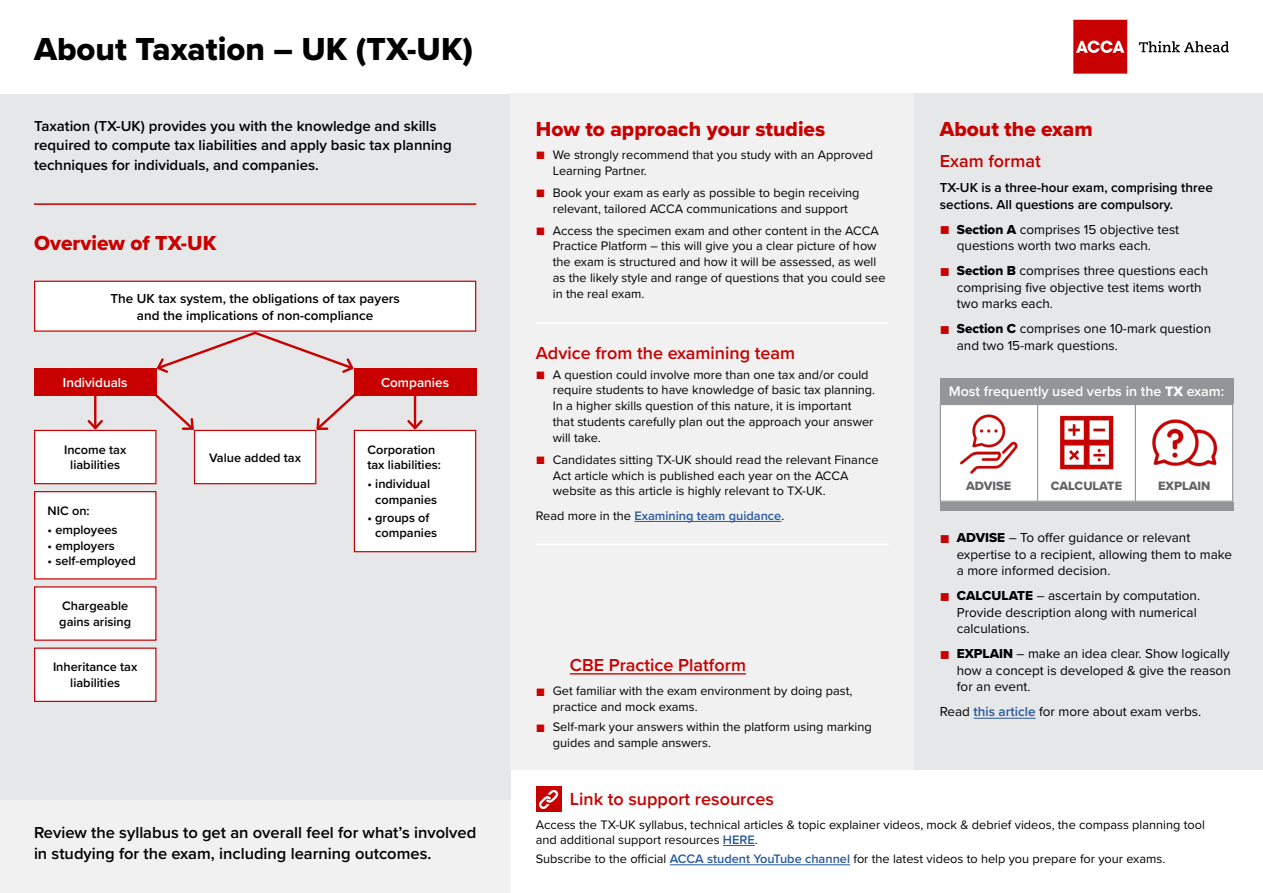
<style>
.page{position:relative;width:1263px;height:893px;background:#fff}
.page>*{position:absolute;margin:0;border:0;box-sizing:border-box;transform-origin:0 0}
.t1{font:33px "Proxima Nova Extrabld";color:#000}
.t2{font:21px "Proxima Nova Extrabld";color:#c80000}
.t3{font:600 18px "Proxima Nova";color:#c80000}
.t4{font:600 16.5px/21px "Proxima Nova";color:#000}
.t5{font:600 15px/19.5px "Proxima Nova";color:#000}
.t6{font:600 14.25px "Proxima Nova";color:#fff}
.t7{font:13.5px/16.5px "Proxima Nova";color:#000}
.t8{font:600 13.5px/16.5px "Proxima Nova";color:#000}
.t9{font:600 13.5px "Proxima Nova";color:#fff}
.t10{font:12.75px/15.8px "Proxima Nova";color:#000}
.t11{font:600 12.75px/15.8px "Proxima Nova";color:#000}
.t12{font:600 12.75px "Proxima Nova";color:#285a9b}
.t13{font:12.6px "Proxima Nova Extrabld";color:#636466}
.s1{color:#c80000}
.s2{font-weight:400;color:#000}
.s3{font-family:"Proxima Nova Extrabld"}
.s4{font-family:"Proxima Nova Extrabld";font-weight:400}
.s5{font-weight:600;color:#285a9b}
</style>
<div class="page">
<div style="left:0;top:799px;width:510px;height:94px;background:#f1f1f2"></div>
<div style="left:0;top:94px;width:510px;height:705px;background:#e6e7e8"></div>
<div style="left:510px;top:94px;width:404px;height:676px;background:#f1f1f2"></div>
<div style="left:914px;top:94px;width:349px;height:676px;background:#e6e7e8"></div>
<hr style="left:34px;top:203px;width:442px;height:2px;background:#c80000">
<svg style="left:1073px;top:19px;width:55px;height:55px;background:#cf2222"></svg>
<svg style="left:1139px;top:41px;width:90px;height:11px"></svg>
<hr style="left:634px;top:521px;width:147px;height:1px;background:#285a9b">
<hr style="left:723px;top:845px;width:32px;height:1px;background:#285a9b">
<hr style="left:670px;top:864px;width:180px;height:1px;background:#285a9b">
<hr style="left:536px;top:322px;width:353px;height:2px;background:#fff">
<hr style="left:536px;top:544px;width:353px;height:1px;background:#fff">
<div style="left:536px;top:787px;width:25px;height:25px;background:#c80000"></div>
<svg style="left:539px;top:789px;width:20px;height:20px"></svg>
<hr style="left:570px;top:673px;width:176px;height:1px;background:#c80000">
<div style="left:940px;top:378px;width:293px;height:26px;background:#939598"></div>
<div style="left:940px;top:404px;width:293px;height:98px;background:#fff;border:1px solid #939598"></div>
<hr style="left:1037px;top:405px;width:1px;height:96px;background:#939598">
<hr style="left:1135px;top:405px;width:1px;height:96px;background:#939598">
<div style="left:940px;top:502px;width:293px;height:8px;background:#939598"></div>
<img style="left:1060px;top:415px;width:54px;height:55px">
<img style="left:1152px;top:419px;width:66px;height:48px">
<hr style="left:973px;top:718px;width:62px;height:1px;background:#285a9b">
<img style="left:960px;top:414px;width:58px;height:60px">
<hr style="left:94px;top:396px;width:2px;height:32px;background:#c80000">
<svg style="left:85px;top:418px;width:20px;height:12px"></svg>
<div style="left:34px;top:430px;width:122px;height:54px;background:#fff;border:1px solid #c80000"></div>
<hr style="left:414px;top:396px;width:2px;height:32px;background:#c80000">
<svg style="left:405px;top:418px;width:20px;height:12px"></svg>
<div style="left:354px;top:430px;width:122px;height:122px;background:#fff;border:1px solid #c80000"></div>
<div style="left:194px;top:430px;width:122px;height:54px;background:#fff;border:1px solid #c80000"></div>
<div style="left:34px;top:491px;width:122px;height:88px;background:#fff;border:1px solid #c80000"></div>
<div style="left:34px;top:586px;width:122px;height:55px;background:#fff;border:1px solid #c80000"></div>
<div style="left:34px;top:648px;width:122px;height:54px;background:#fff;border:1px solid #c80000"></div>
<svg style="left:155px;top:332px;width:200px;height:43px"></svg>
<svg style="left:151px;top:391px;width:45px;height:41px"></svg>
<svg style="left:314px;top:394px;width:45px;height:38px"></svg>
<div style="left:34px;top:369px;width:122px;height:27px;background:#c80000"></div>
<div style="left:354px;top:369px;width:122px;height:27px;background:#c80000"></div>
<div style="left:34px;top:281px;width:442px;height:51px;background:#fff;border:1px solid #c80000"></div>
<h1 class="t1" style="left:34px;top:24px;width:441px">About Taxation – UK (TX-UK)</h1>
<p class="t5" style="left:34px;top:116px;width:419px">Taxation (TX-UK) provides you with the knowledge and skills required to compute tax liabilities and apply basic tax planning techniques for individuals, and companies.</p>
<h2 class="t2" style="left:34px;top:228px;width:184px">Overview of TX-UK</h2>
<p class="t8" style="left:110px;top:290px;width:291px;text-align:center">The UK tax system, the obligations of tax payers and the implications of non-compliance</p>
<p class="t9" style="left:63px;top:372px;width:66px">Individuals</p>
<p class="t9" style="left:381px;top:372px;width:70px">Companies</p>
<p class="t11" style="left:64px;top:441px;width:64px;text-align:center">Income tax liabilities</p>
<p class="t11" style="left:367px;top:441px;width:75px">Corporation tax liabilities:</p>
<p class="t11" style="left:375px;top:476px;width:63px;text-indent:-8px">• individual companies</p>
<p class="t11" style="left:375px;top:509px;width:63px;text-indent:-8px">• groups of companies</p>
<p class="t11" style="left:209px;top:449px;width:93px">Value added tax</p>
<p class="t11" style="left:48px;top:502px;width:44px">NIC on:</p>
<p class="t11" style="left:48px;top:521px;width:71px">• employees</p>
<p class="t11" style="left:48px;top:537px;width:69px">• employers</p>
<p class="t11" style="left:48px;top:553px;width:90px">• self-employed</p>
<p class="t11" style="left:59px;top:597px;width:73px">Chargeable gains arising</p>
<p class="t11" style="left:53px;top:659px;width:86px;text-align:center">Inheritance tax liabilities</p>
<p class="t4" style="left:34px;top:821px;width:444px">Review the syllabus to get an overall feel for what’s involved in studying for the exam, including learning outcomes.</p>
<h2 class="t2" style="left:536px;top:113px;width:291px">How to approach your studies</h2>
<p class="t10" style="left:553px;top:146px;width:322px;text-indent:-17px"><span class="s1">■</span> We strongly recommend that you study with an Approved<br>Learning Partner.</p>
<p class="t10" style="left:536px;top:184px;width:325px;text-align:center"><span class="s1">■</span> Book your exam as early as possible to begin receiving relevant, tailored ACCA communications and support</p>
<p class="t10" style="left:553px;top:222px;width:334px;text-indent:-17px"><span class="s1">■</span> Access the specimen exam and other content in the ACCA Practice Platform – this will give you a clear picture of how the exam is structured and how it will be assessed, as well as the likely style and range of questions that you could see in the real exam.</p>
<h3 class="t3" style="left:536px;top:339px;width:261px">Advice from the examining team</h3>
<p class="t10" style="left:553px;top:366px;width:324px;text-indent:-17px"><span class="s1">■</span> A question could involve more than one tax and/or could require students to have knowledge of basic tax planning.<br>In a higher skills question of this nature, it is important that students carefully plan out the approach your answer will take.</p>
<p class="t10" style="left:553px;top:451px;width:327px;text-indent:-17px"><span class="s1">■</span> Candidates sitting TX-UK should read the relevant Finance<br>Act article which is published each year on the ACCA website as this article is highly relevant to TX-UK.</p>
<p class="t12" style="left:536px;top:506px;width:250px"><span class="s2">Read more in the</span> Examining team guidance<span class="s2">.</span></p>
<h3 class="t3" style="left:570px;top:652px;width:178px">CBE Practice Platform</h3>
<p class="t10" style="left:553px;top:683px;width:301px;text-indent:-17px"><span class="s1">■</span> Get familiar with the exam environment by doing past, practice and mock exams.</p>
<p class="t10" style="left:553px;top:718px;width:320px;text-indent:-17px"><span class="s1">■</span> Self-mark your answers within the platform using marking guides and sample answers.</p>
<h2 class="t2" style="left:940px;top:113px;width:155px">About the exam</h2>
<h3 class="t3" style="left:940px;top:148px;width:103px">Exam format</h3>
<p class="t8" style="left:940px;top:179px;width:275px">TX-UK is a three-hour exam, comprising three sections. All questions are compulsory.</p>
<p class="t7" style="left:957px;top:220px;width:224px;text-indent:-17px"><span class="s1">■</span> <span class="s3">Section A</span> comprises 15 objective test questions worth two marks each.</p>
<p class="t7" style="left:957px;top:262px;width:253px;text-indent:-17px"><span class="s1">■</span> <span class="s3">Section B</span> comprises three questions each comprising five objective test items worth two marks each.</p>
<p class="t7" style="left:957px;top:320px;width:256px;text-indent:-17px"><span class="s1">■</span> <span class="s3">Section C</span> comprises one 10-mark question and two 15-mark questions.</p>
<p class="t6" style="left:949px;top:381px;width:277px">Most frequently used verbs in the <span class="s4">TX</span> exam:</p>
<p class="t13" style="left:966px;top:477px;width:47px">ADVISE</p>
<p class="t13" style="left:1051px;top:477px;width:73px">CALCULATE</p>
<p class="t13" style="left:1158px;top:477px;width:54px">EXPLAIN</p>
<p class="t7" style="left:957px;top:529px;width:277px;text-indent:-17px"><span class="s1">■</span> <span class="s3">ADVISE</span> – To offer guidance or relevant expertise to a recipient, allowing them to make a more informed decision.</p>
<p class="t7" style="left:957px;top:587px;width:245px;text-indent:-17px"><span class="s1">■</span> <span class="s3">CALCULATE</span> – ascertain by computation.<br>Provide description along with numerical calculations.</p>
<p class="t7" style="left:957px;top:645px;width:275px;text-align:justify;text-indent:-17px"><span class="s1">■</span> <span class="s3">EXPLAIN</span> – make an idea clear. Show logically how a concept is developed &amp; give the reason for an event.</p>
<p class="t7" style="left:940px;top:703px;width:263px">Read <span class="s5">this article</span> for more about exam verbs.</p>
<h3 class="t3" style="left:570px;top:786px;width:206px">Link to support resources</h3>
<p class="t10" style="left:536px;top:816px;width:671px;line-height:15px">Access the TX-UK syllabus, technical articles &amp; topic explainer videos, mock &amp; debrief videos, the compass planning tool and additional support resources <span class="s5">HERE</span>.</p>
<p class="t10" style="left:536px;top:850px;width:631px">Subscribe to the official <span class="s5">ACCA student YouTube channel</span> for the latest videos to help you prepare for your exams.</p>
</div>
